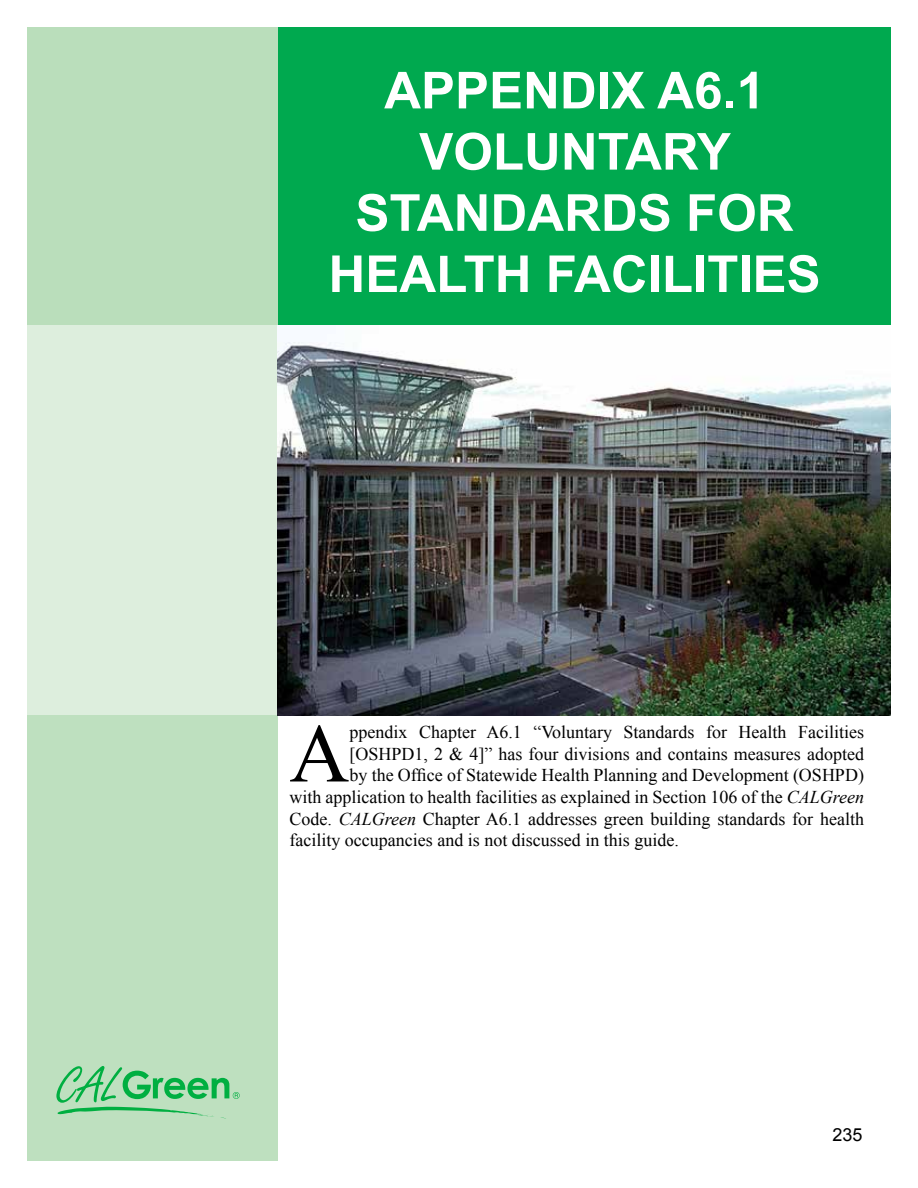
<style>
.page{position:relative;width:918px;height:1188px;background:#fff}
.page>*{position:absolute;margin:0;border:0;box-sizing:border-box;transform-origin:0 0}
.t1{font:83.25px "Times New Roman";color:#000}
.t2{font:700 51px/61.2px "Arial";color:#fff;text-align:center}
.t3{font:18px "Times New Roman";color:#000}
.t4{font:18px "Arial";color:#000}
.s1{font-style:italic}
</style>
<div class="page">
<div style="left:276px;top:27px;width:615px;height:299px;background:#00a94f"></div>
<div style="left:27px;top:27px;width:250px;height:299px;background:#badebb"></div>
<div style="left:27px;top:326px;width:250px;height:389px;background:#ded"></div>
<div style="left:27px;top:715px;width:250px;height:446px;background:#bee0bf"></div>
<img style="left:277px;top:342px;width:614px;height:373px">
<svg style="left:56px;top:1066px;width:184px;height:53px"></svg>
<h2 class="t2" style="left:329px;top:61px;width:494px">APPENDIX A6.1<br>VOLUNTARY<br>STANDARDS FOR<br>HEALTH FACILITIES</h2>
<h1 class="t1" style="left:289px;top:698px;width:62px">A</h1>
<p class="t3" style="left:350px;top:720px;width:516px">ppendix Chapter A6.1 “Voluntary Standards for Health Facilities</p>
<p class="t3" style="left:350px;top:742px;width:516px">[OSHPD1, 2 &amp; 4]” has four divisions and contains measures adopted</p>
<p class="t3" style="left:350px;top:763px;width:516px">by the Office of Statewide Health Planning and Development (OSHPD)</p>
<p class="t3" style="left:289px;top:785px;width:576px">with application to health facilities as explained in Section 106 of the <span class="s1">CALGreen</span></p>
<p class="t3" style="left:289px;top:807px;width:576px">Code. <span class="s1">CALGreen</span> Chapter A6.1 addresses green building standards for health</p>
<p class="t3" style="left:289px;top:828px;width:391px">facility occupancies and is not discussed in this guide.</p>
<p class="t4" style="left:833px;top:1123px;width:32px">235</p>
</div>
